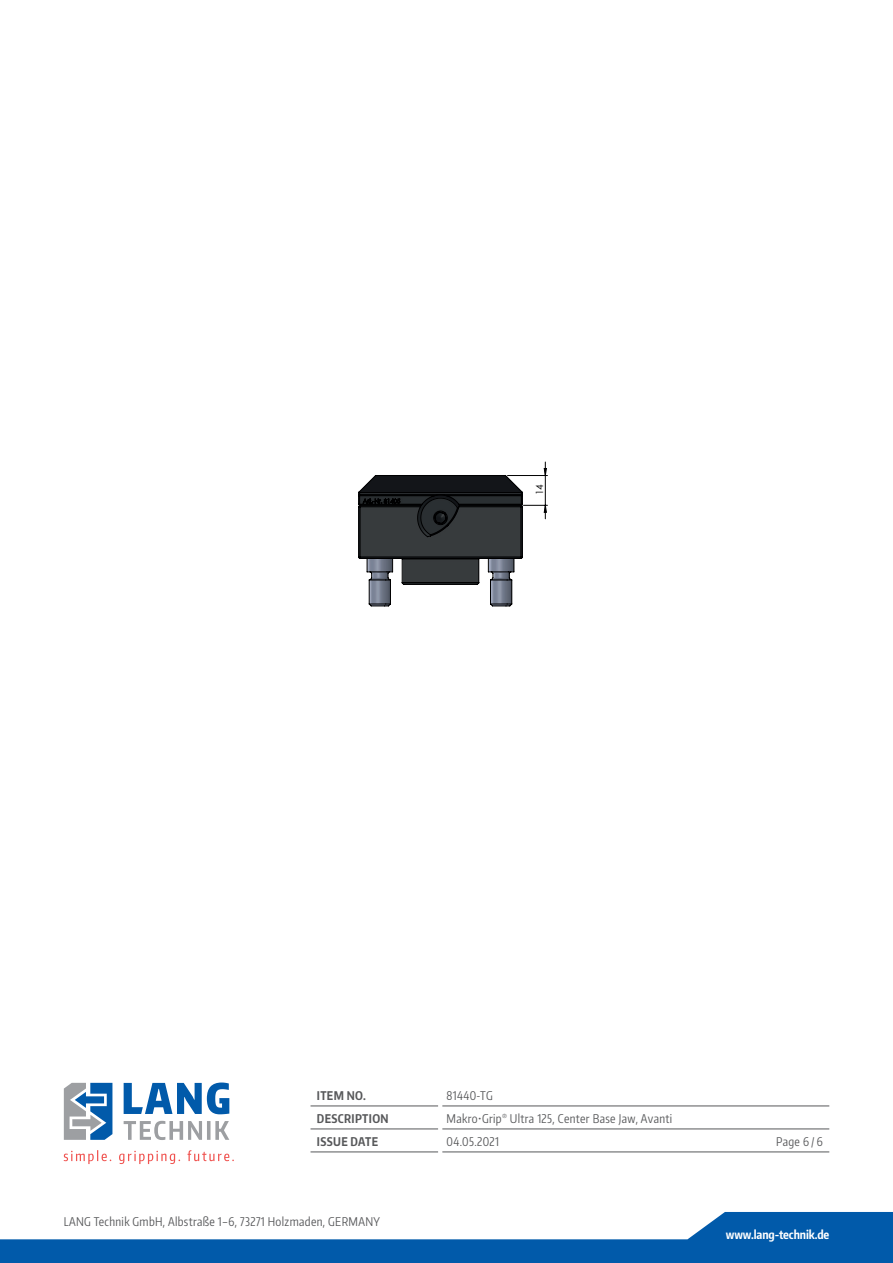
<style>
.page{position:relative;width:893px;height:1263px;background:#fff}
.page>*{position:absolute;margin:0;border:0;box-sizing:border-box;transform-origin:0 0}
.t1{font:12px "Encode Sans Compressed";letter-spacing:.03em;color:#57585a}
.t2{font:700 12px "Encode Sans Compressed";letter-spacing:.03em;color:#57585a}
.t3{font:700 12px "Encode Sans Compressed";letter-spacing:-.01em;color:#fff}
.t4{font:9.9px "Century Gothic";color:#000001}
</style>
<div class="page">
<svg style="left:0;top:1212px;width:893px;height:51px;fill:#015aaa"></svg>
<svg style="left:124px;top:1082px;width:105px;height:32px"></svg>
<svg style="left:124px;top:1121px;width:105px;height:19px"></svg>
<svg style="left:64px;top:1083px;width:48px;height:57px"></svg>
<svg style="left:64px;top:1150px;width:170px;height:14px"></svg>
<hr style="left:311px;top:1106px;width:127px;height:1px;background:#57585a">
<hr style="left:442px;top:1106px;width:387px;height:1px;background:#57585a">
<hr style="left:311px;top:1129px;width:127px;height:1px;background:#57585a">
<hr style="left:442px;top:1129px;width:387px;height:1px;background:#57585a">
<hr style="left:311px;top:1152px;width:127px;height:1px;background:#57585a">
<hr style="left:442px;top:1152px;width:387px;height:1px;background:#57585a">
<svg style="left:358px;top:462px;width:189px;height:145px"></svg>
<p class="t4" style="left:533px;top:495px;width:13px;rotate:-90deg">14</p>
<p class="t2" style="left:317px;top:1087px;width:51px">ITEM NO.</p>
<p class="t1" style="left:447px;top:1087px;width:48px">81440-TG</p>
<p class="t2" style="left:317px;top:1110px;width:73px">DESCRIPTION</p>
<p class="t1" style="left:447px;top:1110px;width:227px">Makro•Grip<sup>®</sup> Ultra 125, Center Base Jaw, Avanti</p>
<p class="t2" style="left:317px;top:1133px;width:63px">ISSUE DATE</p>
<p class="t1" style="left:447px;top:1133px;width:54px">04.05.2021</p>
<p class="t1" style="left:776px;top:1133px;width:48px">Page 6 / 6</p>
<p class="t1" style="left:64px;top:1213px;width:318px">LANG Technik GmbH, Albstraße 1–6, 73271 Holzmaden, GERMANY</p>
<p class="t3" style="left:726px;top:1227px;width:105px">www.lang-technik.de</p>
</div>
